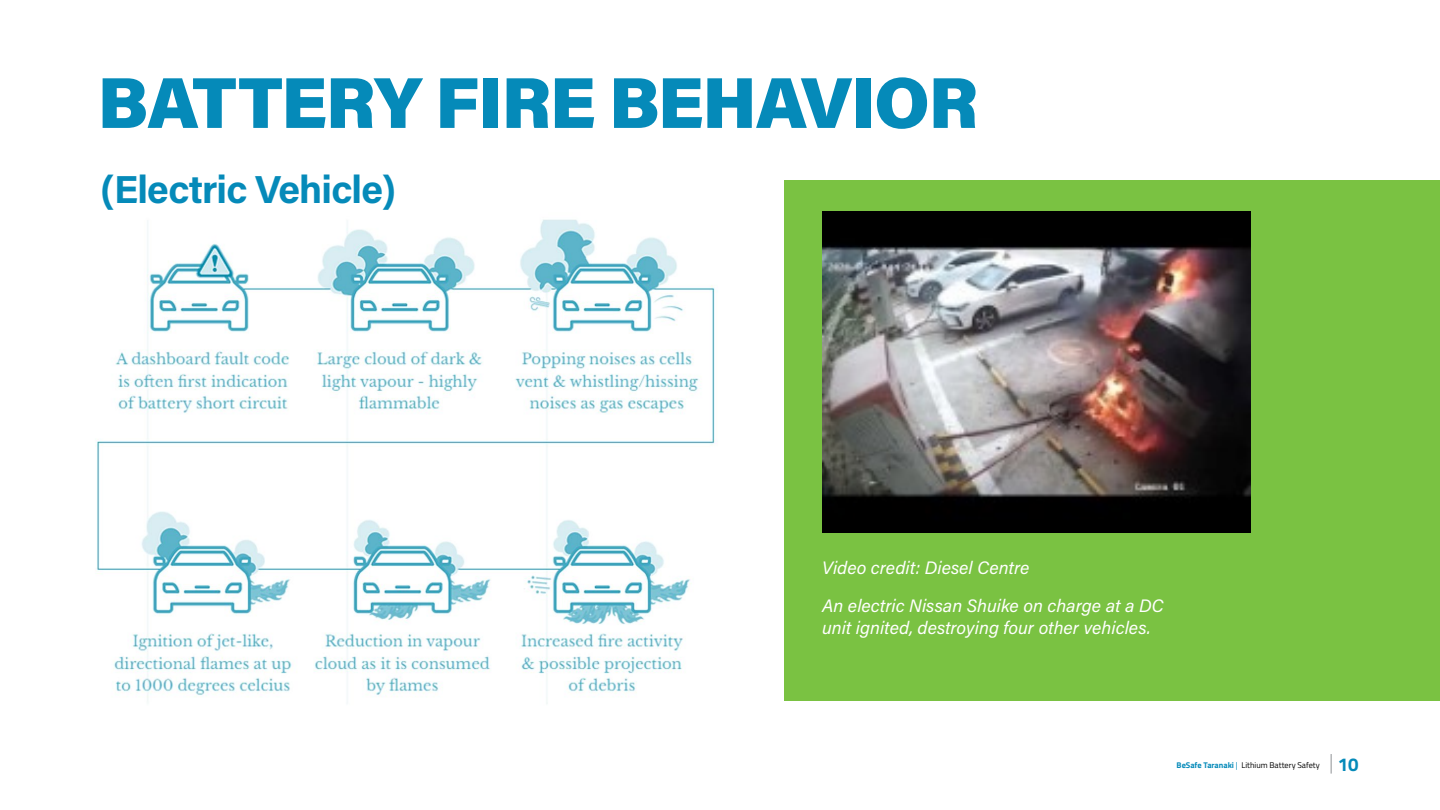
<style>
.page{position:relative;width:1440px;height:810px;background:#fff}
.page>*{position:absolute;margin:0;border:0;box-sizing:border-box;transform-origin:0 0}
.t1{font:900 72px "Acumin Pro";letter-spacing:-.02em;color:#058ab9}
.t2{font:700 39px "Acumin Pro";letter-spacing:-.02em;color:#058ab9}
.t3{font:700 18.6px "Titillium Web";color:#058ab9}
.t4{font:italic 18px/37.7px "Acumin Pro";color:#fff}
.t5{font:8.25px "Titillium Web";color:#000}
.s1{font-weight:700;color:#058ab9}
.s2{color:#058ab9}
</style>
<div class="page">
<div style="left:784px;top:180px;width:656px;height:520px;background:#7ac242"></div>
<img style="left:822px;top:211px;width:428px;height:321px">
<img style="left:96px;top:219px;width:619px;height:485px">
<svg style="left:1331px;top:754px;width:1px;height:20px"></svg>
<h1 class="t1" style="left:97px;top:52px;width:882px">BATTERY FIRE BEHAVIOR</h1>
<h2 class="t2" style="left:100px;top:162px;width:297px">(Electric Vehicle)</h2>
<p class="t4" style="left:822px;top:548px;width:343px">Video credit: Diesel Centre<br>An electric Nissan Shuike on charge at a DC</p>
<p class="t4" style="left:822px;top:608px;width:330px">unit ignited, destroying four other vehicles.</p>
<p class="t5" style="left:1177px;top:759px;width:145px"><span class="s1">BeSafe Taranaki</span> <span class="s2">|</span> Lithium Battery Safety</p>
<p class="t3" style="left:1338px;top:750px;width:22px">10</p>
</div>
